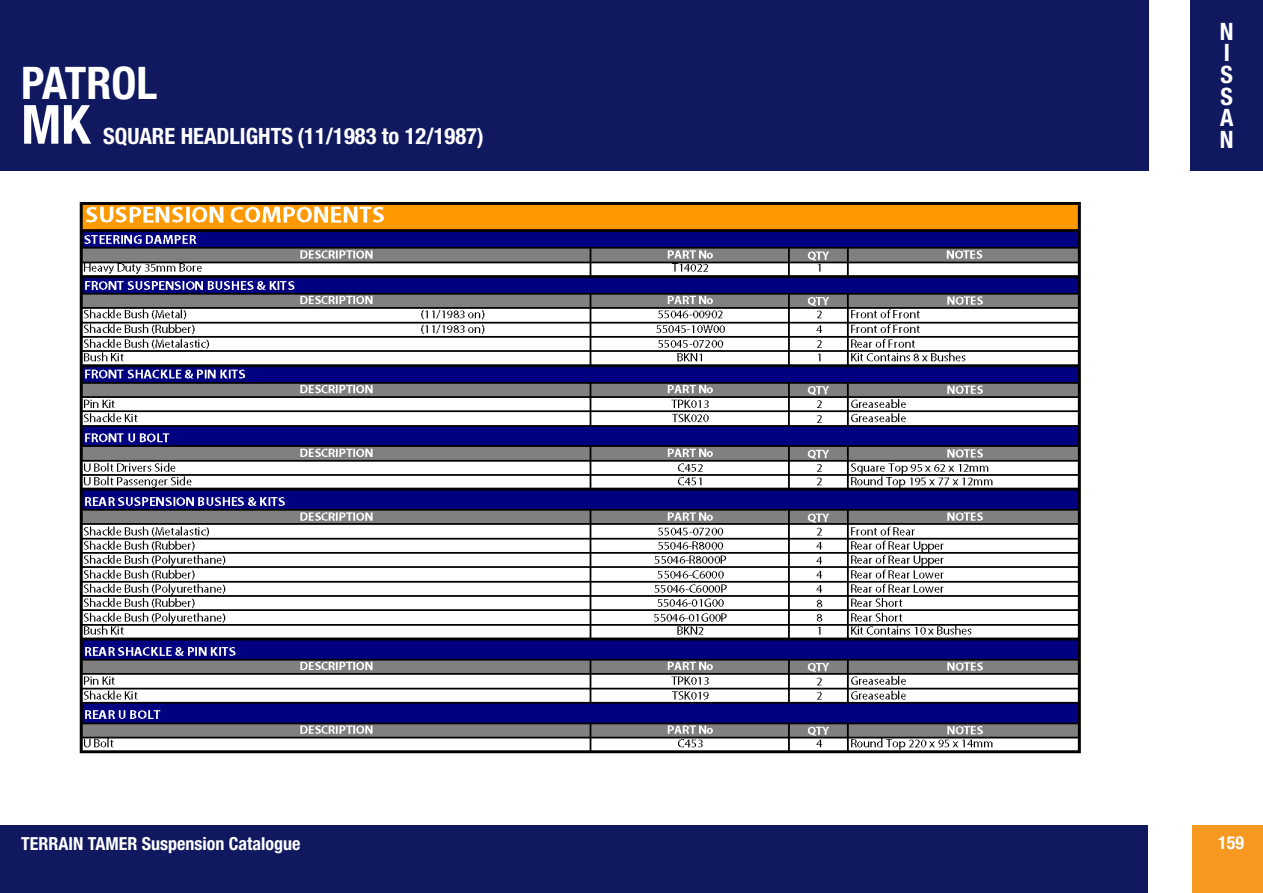
<style>
.page{position:relative;width:1263px;height:893px;background:#fff}
.page>*{position:absolute;margin:0;border:0;box-sizing:border-box;transform-origin:0 0}
.t1{font:700 condensed 54px "Helvetica Neue";color:#fff}
.t2{font:700 condensed 45px "Helvetica Neue";color:#fff}
.t3{font:700 condensed 24px "Helvetica Neue";color:#fff}
.t4{font:700 condensed 22.5px "Helvetica Neue";color:#fff}
.t5{font:700 condensed 18px "Helvetica Neue";color:#fff}
</style>
<div class="page">
<div style="left:0;top:825px;width:1148px;height:68px;background:#10195f"></div>
<div style="left:1192px;top:825px;width:71px;height:68px;background:#f79820"></div>
<div style="left:1190px;top:0;width:73px;height:170px;background:#10195f"></div>
<div style="left:0;top:0;width:1148px;height:170px;background:#10195f"></div>
<img style="left:79px;top:202px;width:1002px;height:552px">
<p class="t2" style="left:21px;top:55px;width:137px">PATROL</p>
<p class="t1" style="left:21px;top:92px;width:70px">MK</p>
<p class="t4" style="left:103px;top:122px;width:382px">SQUARE HEADLIGHTS (11/1983 to 12/1987)</p>
<p class="t3" style="left:1220px;top:17px;width:15px">N</p>
<p class="t3" style="left:1224px;top:38px;width:8px">I</p>
<p class="t3" style="left:1220px;top:60px;width:14px">S</p>
<p class="t3" style="left:1220px;top:82px;width:14px">S</p>
<p class="t3" style="left:1220px;top:103px;width:15px">A</p>
<p class="t3" style="left:1220px;top:125px;width:15px">N</p>
<p class="t5" style="left:21px;top:833px;width:281px">TERRAIN TAMER Suspension Catalogue</p>
<p class="t5" style="left:1218px;top:831px;width:27px">159</p>
</div>
